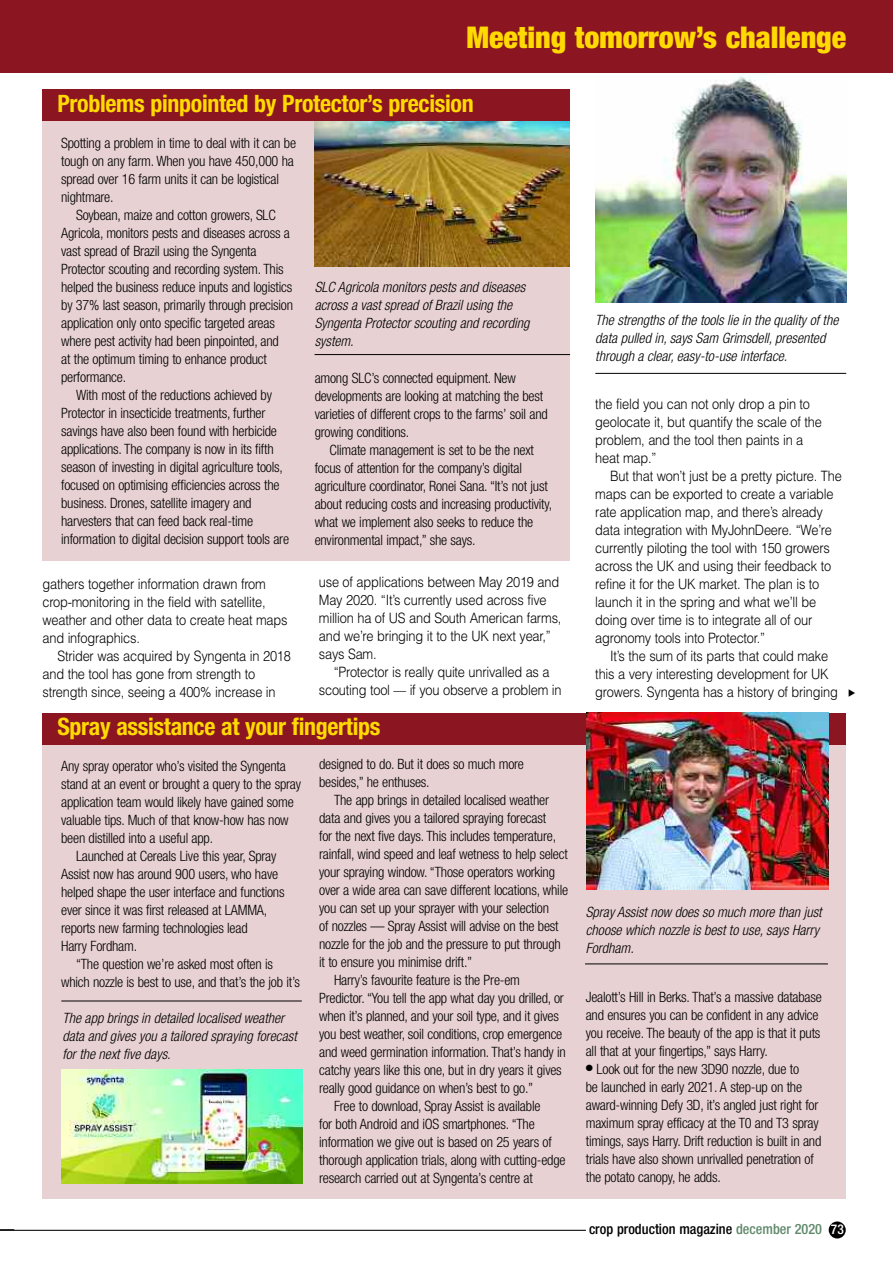
<style>
.page{position:relative;width:893px;height:1263px;background:#fff}
.page>*{position:absolute;margin:0;border:0;box-sizing:border-box;transform-origin:0 0}
.t1{font:900 condensed 30px "Helvetica Neue";color:#ffd902}
.t2{font:700 condensed 24px "Helvetica Neue";letter-spacing:-.015em;color:#ffd902}
.t3{font:300 condensed 14.25px/18px "Helvetica Neue";letter-spacing:-.015em;color:#000}
.t4{font:300 14.25px/18px "Helvetica";letter-spacing:-.015em;color:#000;scale:.9 1}
.t5{font:italic 300 condensed 14.25px/18px "Helvetica Neue";color:#000}
.t6{font:500 condensed 14.25px "Helvetica Neue";color:#000}
.s1{color:#60896c}
.s2{font-size:13.5px;color:#fff}
</style>
<div class="page">
<div style="left:43px;top:116px;width:527px;height:444px;background:#e8d1d3"></div>
<img style="left:315px;top:121px;width:255px;height:145px">
<div style="left:43px;top:89px;width:527px;height:32px;background:#8b1622"></div>
<div style="left:43px;top:740px;width:803px;height:459px;background:#e8d1d3"></div>
<div style="left:43px;top:713px;width:803px;height:32px;background:#8b1622"></div>
<img style="left:586px;top:713px;width:242px;height:176px">
<img style="left:61px;top:1069px;width:242px;height:115px">
<hr style="left:585px;top:963px;width:243px;height:1px;background:#000">
<hr style="left:61px;top:1001px;width:241px;height:1px;background:#000">
<hr style="left:315px;top:354px;width:255px;height:1px;background:#000">
<img style="left:595px;top:72px;width:251px;height:230px">
<hr style="left:595px;top:373px;width:251px;height:1px;background:#000">
<div style="left:0;top:0;width:893px;height:72px;background:#8b1622"></div>
<svg style="left:0;top:1229px;width:14px;height:1px"></svg>
<div style="left:829px;top:1221px;width:17px;height:17px;background:#000;border-radius:50%"></div>
<hr style="left:0;top:1230px;width:586px;height:1px;background:#000">
<h1 class="t1" style="left:466px;top:27px;width:381px">Meeting tomorrow’s challenge</h1>
<h2 class="t2" style="left:57px;top:95px;width:418px">Problems pinpointed by Protector’s precision</h2>
<p class="t3" style="left:61px;top:135px;width:236px">Spotting a problem in time to deal with it can be tough on any farm. When you have 450,000 ha spread over 16 farm units it can be logistical nightmare.</p>
<p class="t3" style="left:61px;top:207px;width:233px;text-indent:15px">Soybean, maize and cotton growers, SLC Agricola, monitors pests and diseases across a vast spread of Brazil using the Syngenta Protector scouting and recording system. This helped the business reduce inputs and logistics by 37% last season, primarily through precision application only onto specific targeted areas where pest activity had been pinpointed, and<br>at the optimum timing to enhance product performance.</p>
<p class="t3" style="left:61px;top:387px;width:229px;text-indent:15px">With most of the reductions achieved by Protector in insecticide treatments, further savings have also been found with herbicide applications. The company is now in its fifth season of investing in digital agriculture tools, focused on optimising efficiencies across the business. Drones, satellite imagery and harvesters that can feed back real-time information to digital decision support tools are</p>
<p class="t5" style="left:315px;top:279px;width:216px">SLC Agricola monitors pests and diseases across a vast spread of Brazil using the Syngenta Protector scouting and recording system.</p>
<p class="t3" style="left:315px;top:370px;width:235px">among SLC’s connected equipment. New developments are looking at matching the best varieties of different crops to the farms’ soil and growing conditions.</p>
<p class="t3" style="left:315px;top:442px;width:239px;text-indent:15px">Climate management is set to be the next focus of attention for the company’s digital agriculture coordinator, Ronei Sana. “It’s not just about reducing costs and increasing productivity, what we implement also seeks to reduce the environmental impact,” she says.</p>
<p class="t4" style="left:43px;top:575px;width:274px">gathers together information drawn from crop-monitoring in the field with satellite, weather and other data to create heat maps and infographics.</p>
<p class="t4" style="left:43px;top:647px;width:278px;text-indent:15px">Strider was acquired by Syngenta in 2018 and the tool has gone from strength to strength since, seeing a 400% increase in</p>
<p class="t4" style="left:319px;top:573px;width:271px">use of applications between May 2019 and May 2020. “It’s currently used across five million ha of US and South American farms, and we’re bringing it to the UK next year,” says Sam.</p>
<p class="t4" style="left:319px;top:663px;width:271px;text-align:center">“Protector is really quite unrivalled as a scouting tool –– if you observe a problem in</p>
<h2 class="t2" style="left:57px;top:718px;width:325px">Spray assistance at your fingertips</h2>
<p class="t3" style="left:61px;top:758px;width:226px">Any spray operator who’s visited the Syngenta</p>
<p class="t3" style="left:61px;top:776px;width:241px">stand at an event or brought a query to the spray</p>
<p class="t3" style="left:61px;top:794px;width:234px">application team would likely have gained some</p>
<p class="t3" style="left:61px;top:812px;width:229px">valuable tips. Much of that know-how has now</p>
<p class="t3" style="left:61px;top:830px;width:154px">been distilled into a useful app.</p>
<p class="t3" style="left:76px;top:848px;width:202px">Launched at Cereals Live this year, Spray</p>
<p class="t3" style="left:61px;top:866px;width:218px">Assist now has around 900 users, who have</p>
<p class="t3" style="left:61px;top:884px;width:225px">helped shape the user interface and functions</p>
<p class="t3" style="left:61px;top:902px;width:208px">ever since it was first released at LAMMA,</p>
<p class="t3" style="left:61px;top:920px;width:188px">reports new farming technologies lead</p>
<p class="t3" style="left:61px;top:938px;width:77px">Harry Fordham.</p>
<p class="t3" style="left:76px;top:956px;width:199px">“The question we’re asked most often is</p>
<p class="t3" style="left:61px;top:974px;width:240px">which nozzle is best to use, and that’s the job it’s</p>
<p class="t3" style="left:319px;top:756px;width:206px">designed to do. But it does so much more besides,” he enthuses.</p>
<p class="t3" style="left:334px;top:792px;width:216px">The app brings in detailed localised weather</p>
<p class="t3" style="left:319px;top:810px;width:228px">data and gives you a tailored spraying forecast</p>
<p class="t3" style="left:319px;top:828px;width:238px">for the next five days. This includes temperature,</p>
<p class="t3" style="left:319px;top:846px;width:250px">rainfall, wind speed and leaf wetness to help select</p>
<p class="t3" style="left:319px;top:864px;width:237px">your spraying window. “Those operators working</p>
<p class="t3" style="left:319px;top:882px;width:251px">over a wide area can save different locations, while</p>
<p class="t3" style="left:319px;top:900px;width:231px">you can set up your sprayer with your selection</p>
<p class="t3" style="left:319px;top:918px;width:241px">of nozzles –– Spray Assist will advise on the best</p>
<p class="t3" style="left:319px;top:936px;width:243px">nozzle for the job and the pressure to put through</p>
<p class="t3" style="left:319px;top:954px;width:155px">it to ensure you minimise drift.”</p>
<p class="t3" style="left:334px;top:972px;width:187px">Harry’s favourite feature is the Pre-em</p>
<p class="t3" style="left:319px;top:990px;width:246px">Predictor. “You tell the app what day you drilled, or</p>
<p class="t3" style="left:319px;top:1008px;width:241px">when it’s planned, and your soil type, and it gives</p>
<p class="t3" style="left:319px;top:1026px;width:245px">you best weather, soil conditions, crop emergence</p>
<p class="t3" style="left:319px;top:1044px;width:248px">and weed germination information. That’s handy in</p>
<p class="t3" style="left:319px;top:1062px;width:244px">catchy years like this one, but in dry years it gives</p>
<p class="t3" style="left:319px;top:1080px;width:216px">really good guidance on when’s best to go.”</p>
<p class="t3" style="left:334px;top:1098px;width:208px">Free to download, Spray Assist is available</p>
<p class="t3" style="left:319px;top:1116px;width:217px">for both Android and iOS smartphones. “The</p>
<p class="t3" style="left:319px;top:1134px;width:234px">information we give out is based on 25 years of</p>
<p class="t3" style="left:319px;top:1152px;width:248px">thorough application trials, along with cutting-edge</p>
<p class="t3" style="left:319px;top:1170px;width:215px">research carried out at Syngenta’s centre at</p>
<p class="t5" style="left:62px;top:1010px;width:236px">The app brings in detailed localised weather data and gives you a tailored spraying forecast for the next five days.</p>
<p class="t5" style="left:595px;top:312px;width:245px">The strengths of the tools lie in the quality of the data pulled in, says Sam Grimsdell, presented through a clear, easy-to-use interface.</p>
<p class="t4" style="left:595px;top:395px;width:253px">the field you can not only drop a pin to geolocate it, but quantify the scale of the problem, and the tool then paints in a heat map.”</p>
<p class="t4" style="left:595px;top:467px;width:275px;text-indent:15px">But that won’t just be a pretty picture. The maps can be exported to create a variable rate application map, and there’s already data integration with MyJohnDeere. “We’re currently piloting the tool with 150 growers across the UK and using their feedback to refine it for the UK market. The plan is to launch it in the spring and what we’ll be doing over time is to integrate all of our agronomy tools into Protector.”</p>
<p class="t4" style="left:595px;top:647px;width:271px;text-indent:15px">It’s the sum of its parts that could make this a very interesting development for UK growers. Syngenta has a history of bringing</p>
<p class="t5" style="left:586px;top:904px;width:237px">Spray Assist now does so much more than just choose which nozzle is best to use, says Harry<br>Fordham.</p>
<p class="t3" style="left:586px;top:989px;width:238px">Jealott’s Hill in Berks. That’s a massive database and ensures you can be confident in any advice you receive. The beauty of the app is that it puts all that at your fingertips,” says Harry.</p>
<p class="t3" style="left:586px;top:1061px;width:237px">● Look out for the new 3D90 nozzle, due to<br>be launched in early 2021. A step-up on the award-winning Defy 3D, it’s angled just right for maximum spray efficacy at the T0 and T3 spray timings, says Harry. Drift reduction is built in and trials have also shown unrivalled penetration of the potato canopy, he adds.</p>
<p class="t6" style="left:589px;top:1224px;width:256px">crop production magazine <span class="s1">december 2020</span> <span class="s2">73</span></p>
</div>
